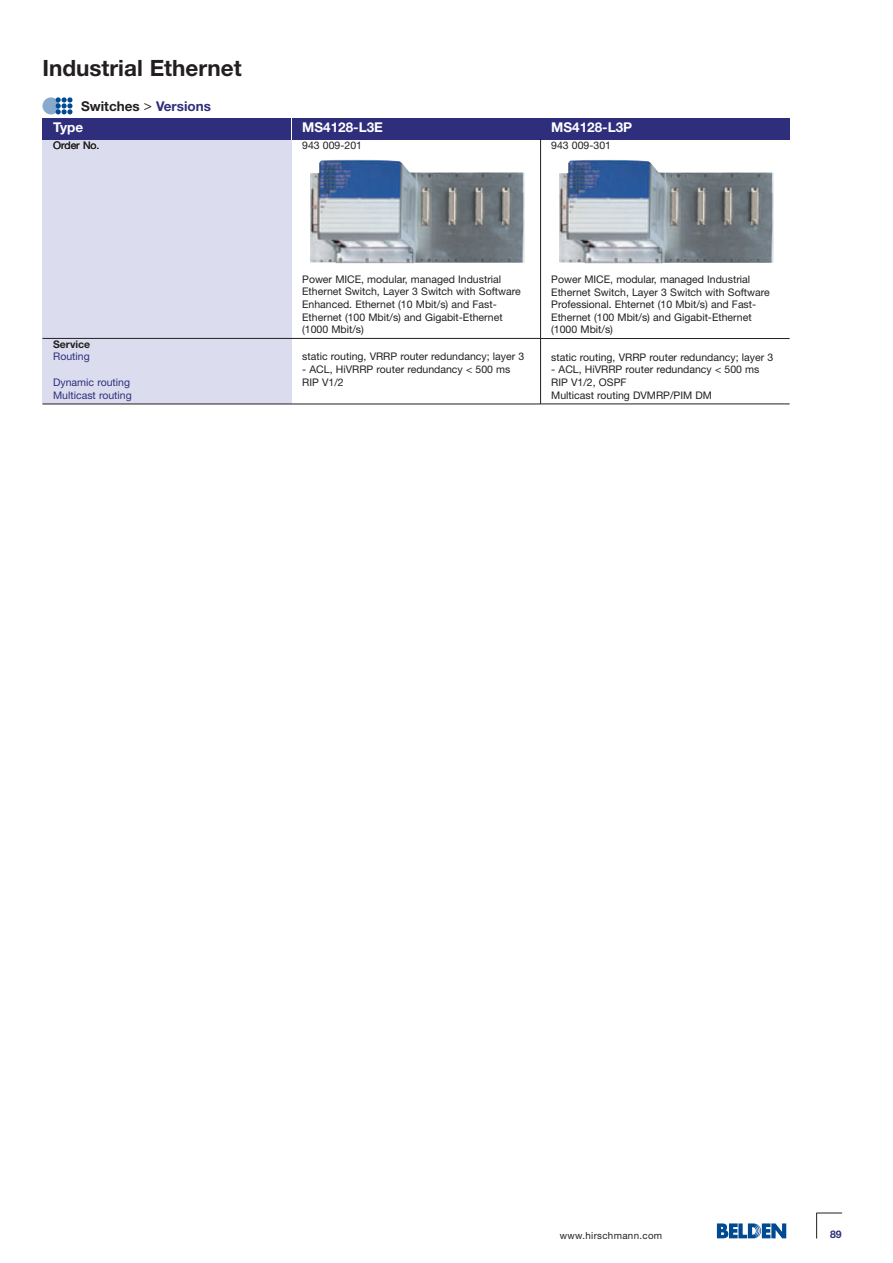
<style>
.page{position:relative;width:893px;height:1263px;background:#fff}
.page>*{position:absolute;margin:0;border:0;box-sizing:border-box;transform-origin:0 0}
.t1{font:700 22.5px "Helvetica Neue";color:#231f20}
.t2{font:700 13.5px/21.6px "Helvetica Neue";color:#231f20}
.t3{font:700 13.5px "Helvetica Neue";color:#fff}
.t4{font:10.5px/12.6px "Helvetica Neue";color:#231f20}
.t5{font:10.5px "Helvetica Neue";color:#2e2e7d}
.t6{font:700 10.5px "Helvetica Neue";color:#231f20}
.t7{font:700 10.5px "Helvetica Neue";color:#2e2e7d}
.t8{font:9.75px "Helvetica Neue";letter-spacing:.035em;color:#231f20}
.s1{font-weight:400}
.s2{color:#2e2e7d}
.s3{color:#fff}
</style>
<div class="page">
<svg style="left:717px;top:1223px;width:69px;height:15px"></svg>
<svg style="left:816px;top:1212px;width:26px;height:26px"></svg>
<div style="left:42px;top:139px;width:250px;height:265px;background:#dbddee"></div>
<div style="left:42px;top:97px;width:18px;height:17px;background:#87a9ce;border-radius:50%"></div>
<svg style="left:56px;top:97px;width:16px;height:17px"></svg>
<div style="left:42px;top:118px;width:748px;height:21px;background:#2e2e7d"></div>
<img style="left:310px;top:160px;width:215px;height:103px">
<img style="left:559px;top:160px;width:215px;height:103px">
<hr style="left:42px;top:338px;width:499px;height:1px;background:#231f20">
<hr style="left:42px;top:404px;width:499px;height:1px;background:#231f20">
<hr style="left:540px;top:139px;width:1px;height:265px;background:#231f20">
<hr style="left:541px;top:338px;width:249px;height:1px;background:#231f20">
<hr style="left:541px;top:403px;width:249px;height:1px;background:#231f20">
<h1 class="t1" style="left:42px;top:60px;width:201px">Industrial Ethernet</h1>
<p class="t2" style="left:53px;top:96px;width:159px;text-indent:28px">Switches <span class="s1">&gt;</span> <span class="s2">Versions<br></span><span class="s3">Type</span></p>
<p class="t3" style="left:302px;top:123px;width:82px">MS4128-L3E</p>
<p class="t4" style="left:302px;top:140px;width:61px">943 009-201</p>
<p class="t3" style="left:551px;top:123px;width:83px">MS4128-L3P</p>
<p class="t4" style="left:53px;top:140px;width:48px">Order No.</p>
<p class="t4" style="left:551px;top:140px;width:61px">943 009-301</p>
<p class="t4" style="left:302px;top:274px;width:220px">Power MICE, modular, managed Industrial Ethernet Switch, Layer 3 Switch with Software Enhanced. Ethernet (10 Mbit/s) and Fast-Ethernet (100 Mbit/s) and Gigabit-Ethernet (1000 Mbit/s)</p>
<p class="t6" style="left:53px;top:340px;width:39px">Service</p>
<p class="t5" style="left:53px;top:353px;width:38px">Routing</p>
<p class="t4" style="left:302px;top:351px;width:224px">static routing, VRRP router redundancy; layer 3</p>
<p class="t4" style="left:302px;top:364px;width:210px">- ACL, HiVRRP router redundancy &lt; 500 ms</p>
<p class="t5" style="left:53px;top:378px;width:78px">Dynamic routing</p>
<p class="t4" style="left:302px;top:377px;width:43px">RIP V1/2</p>
<p class="t5" style="left:53px;top:391px;width:80px">Multicast routing</p>
<p class="t4" style="left:551px;top:274px;width:220px">Power MICE, modular, managed Industrial Ethernet Switch, Layer 3 Switch with Software Professional. Ehternet (10 Mbit/s) and Fast-Ethernet (100 Mbit/s) and Gigabit-Ethernet (1000 Mbit/s)</p>
<p class="t4" style="left:551px;top:352px;width:224px">static routing, VRRP router redundancy; layer 3</p>
<p class="t4" style="left:551px;top:364px;width:210px">- ACL, HiVRRP router redundancy &lt; 500 ms<br>RIP V1/2, OSPF<br>Multicast routing DVMRP/PIM DM</p>
<p class="t8" style="left:560px;top:1232px;width:104px">www.hirschmann.com</p>
<p class="t7" style="left:830px;top:1231px;width:13px">89</p>
</div>
